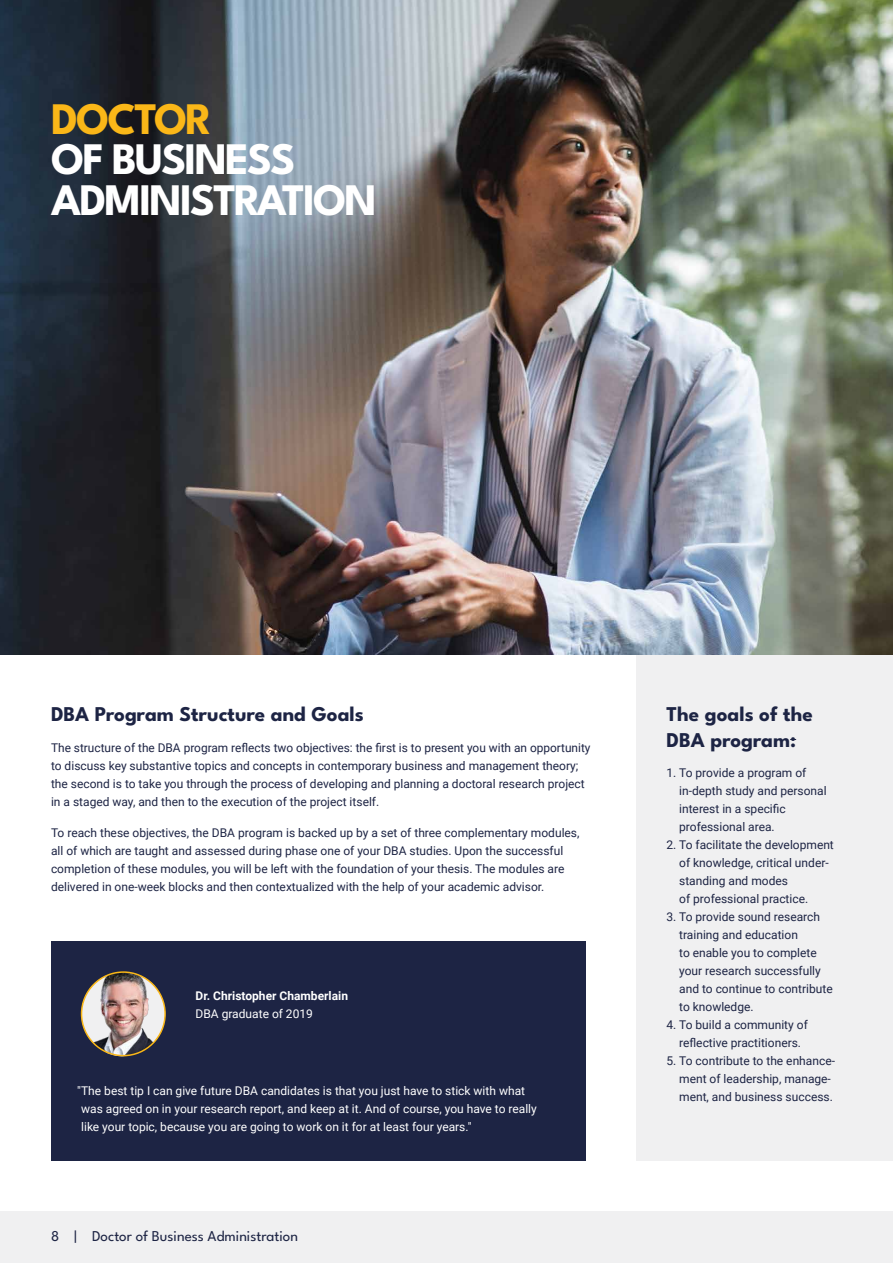
<style>
.page{position:relative;width:893px;height:1263px;background:#fff}
.page>*{position:absolute;margin:0;border:0;box-sizing:border-box;transform-origin:0 0}
.t1{font:700 45px/40.5px "League Spartan";letter-spacing:-.045em;color:#fff}
.t2{font:700 45px "League Spartan";letter-spacing:-.045em;color:#fab718}
.t3{font:700 21px/25.5px "League Spartan";color:#1d2444}
.t4{font:15px "League Spartan";color:#1d2444}
.t5{font:12px/18px "Roboto";color:#1d2444}
.t6{font:12px/18px "Roboto";color:#fff}
.t7{font:700 12px "Roboto";color:#fff}
</style>
<div class="page">
<div style="left:637px;top:655px;width:256px;height:506px;background:#f0f0f1"></div>
<img style="left:0;top:0;width:893px;height:655px">
<div style="left:0;top:1212px;width:893px;height:51px;background:#f0f0f1"></div>
<div style="left:51px;top:941px;width:535px;height:220px;background:#1d2444"></div>
<img style="left:81px;top:971px;width:85px;height:85px;border-radius:43px">
<div style="left:81px;top:971px;width:85px;height:85px;border:2px solid #fab718;border-radius:50%"></div>
<h1 class="t2" style="left:51px;top:83px;width:163px">DOCTOR</h1>
<h1 class="t1" style="left:51px;top:135px;width:327px">OF BUSINESS<br>ADMINISTRATION</h1>
<h2 class="t3" style="left:51px;top:699px;width:314px">DBA Program Structure and Goals</h2>
<p class="t5" style="left:51px;top:738px;width:541px">The structure of the DBA program reflects two objectives: the first is to present you with an opportunity to discuss key substantive topics and concepts in contemporary business and management theory; the second is to take you through the process of developing and planning a doctoral research project in a staged way, and then to the execution of the project itself.</p>
<p class="t5" style="left:51px;top:823px;width:530px">To reach these objectives, the DBA program is backed up by a set of three complementary modules, all of which are taught and assessed during phase one of your DBA studies. Upon the successful completion of these modules, you will be left with the foundation of your thesis. The modules are delivered in one-week blocks and then contextualized with the help of your academic advisor.</p>
<p class="t7" style="left:196px;top:988px;width:154px">Dr. Christopher Chamberlain</p>
<p class="t6" style="left:196px;top:1005px;width:119px">DBA graduate of 2019</p>
<p class="t6" style="left:81px;top:1081px;width:457px;text-indent:-4px">"The best tip I can give future DBA candidates is that you just have to stick with what was agreed on in your research report, and keep at it. And of course, you have to really like your topic, because you are going to work on it for at least four years."</p>
<p class="t4" style="left:51px;top:1224px;width:248px">8 | Doctor of Business Administration</p>
<h2 class="t3" style="left:666px;top:699px;width:148px">The goals of the<br>DBA program:</h2>
<p class="t5" style="left:679px;top:763px;width:149px;text-indent:-13px">1. To provide a program of in-depth study and personal interest in a specific professional area.</p>
<p class="t5" style="left:679px;top:835px;width:156px;text-indent:-13px">2. To facilitate the development of knowledge, critical under&shy;standing and modes<br>of professional practice.</p>
<p class="t5" style="left:679px;top:907px;width:155px;text-indent:-13px">3. To provide sound research training and education<br>to enable you to complete your research successfully and to continue to contribute to knowledge.</p>
<p class="t5" style="left:666px;top:1015px;width:143px;text-align:center">4. To build a community of reflective practitioners.</p>
<p class="t5" style="left:679px;top:1051px;width:157px;text-indent:-13px">5. To contribute to the enhance&shy;ment of leadership, manage&shy;ment, and business success.</p>
</div>
